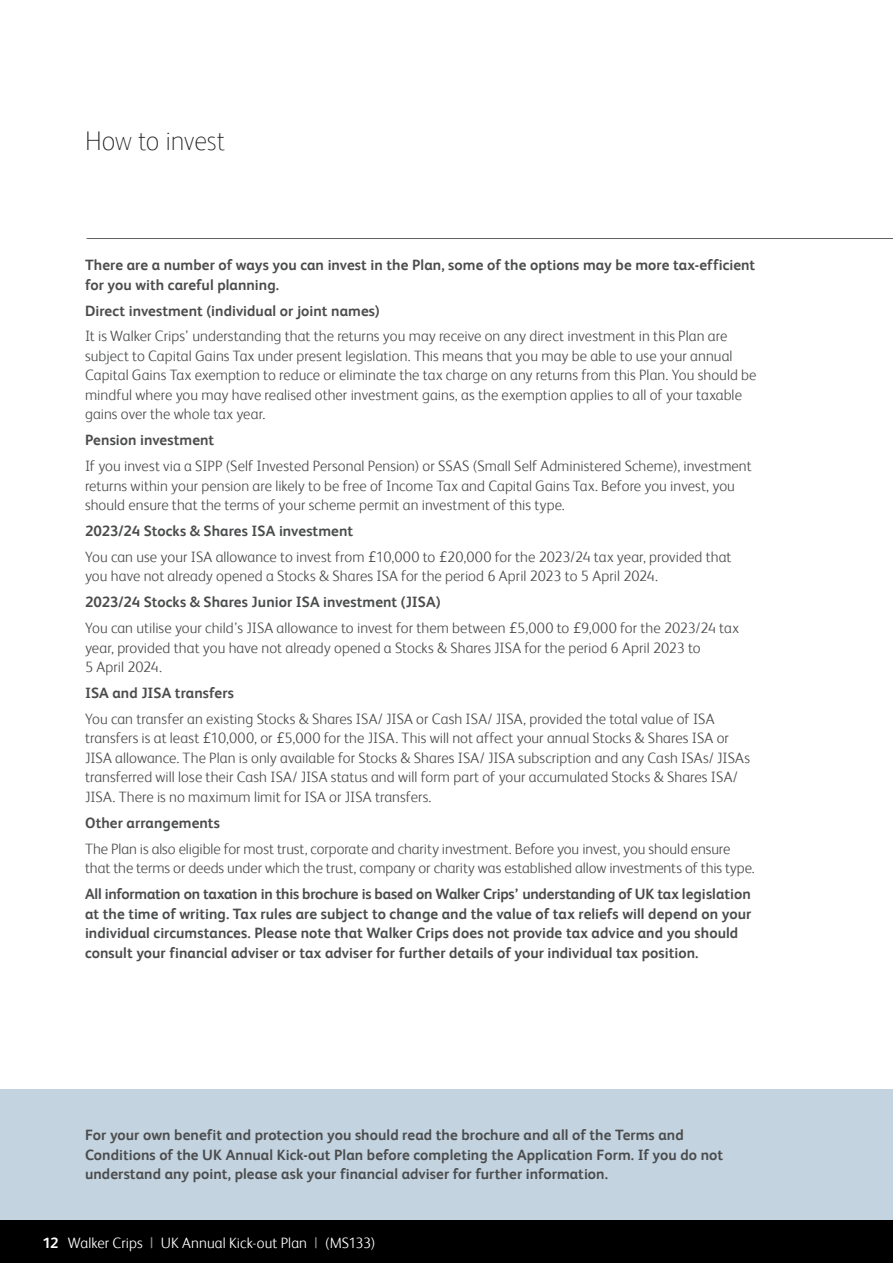
<style>
.page{position:relative;width:893px;height:1263px;background:#fff}
.page>*{position:absolute;margin:0;border:0;box-sizing:border-box;transform-origin:0 0}
.Introductory_text{font:100 27px "FS Albert";letter-spacing:-.015em;color:#231f20}
.Main_body_text{font:300 15px/19.5px "FS Albert";letter-spacing:.005em;color:#4b4c4d}
.Main_body_text-2{font:700 15px/19.5px "FS Albert";letter-spacing:.005em;color:#4b4c4d}
.Subheading{font:700 15px/19.5px "FS Albert";letter-spacing:.005em;color:#4b4c4d}
.Main_body_text-3{font:300 15px "FS Albert";letter-spacing:.005em;color:#fff}
.Main_body_text-4{font:700 15px "FS Albert";color:#fff}
.s1{font-family:"Avenir LT Std";font-weight:400}
.s2{font-weight:400;color:#939598}
</style>
<div class="page">
<hr style="left:87px;top:238px;width:806px;height:1px;background:#636366">
<div style="left:0;top:1089px;width:893px;height:131px;background:#c3d3df"></div>
<div style="left:0;top:1220px;width:893px;height:43px;background:#000"></div>
<p class="Introductory_text" style="left:85px;top:125px;width:142px">How to invest</p>
<p class="Subheading" style="left:85px;top:255px;width:672px">There are a number of ways you can invest in the Plan, some of the options may be more tax-efficient for you with careful planning.</p>
<p class="Subheading" style="left:85px;top:300px;width:296px">Direct investment (individual or joint names)</p>
<p class="Main_body_text" style="left:85px;top:326px;width:673px">It is Walker Crips’ understanding that the returns you may receive on any direct investment in this Plan are subject to Capital Gains Tax under present legislation. This means that you may be able to use your annual Capital Gains Tax exemption to reduce or eliminate the tax charge on any returns from this Plan. You should be mindful where you may have realised other investment gains, as the exemption applies to all of your taxable gains over the whole tax year.</p>
<p class="Subheading" style="left:85px;top:430px;width:131px">Pension investment</p>
<p class="Main_body_text" style="left:85px;top:456px;width:668px">If you invest via a SIPP (Self Invested Personal Pension) or SSAS (Small Self Administered Scheme), investment returns within your pension are likely to be free of Income Tax and Capital Gains Tax. Before you invest, you should ensure that the terms of your scheme permit an investment of this type.</p>
<p class="Subheading" style="left:85px;top:521px;width:270px">2023/24 Stocks &amp; Shares ISA investment</p>
<p class="Main_body_text" style="left:85px;top:547px;width:648px">You can use your ISA allowance to invest from <span class="s1">£</span>10,000 to <span class="s1">£</span>20,000 for the 2023/24 tax year, provided that you have not already opened a Stocks &amp; Shares ISA for the period 6 April 2023 to 5 April 2024.</p>
<p class="Main_body_text-2" style="left:85px;top:592px;width:357px">2023/24 Stocks &amp; Shares Junior ISA investment (JISA)</p>
<p class="Main_body_text" style="left:85px;top:618px;width:655px">You can utilise your child’s JISA allowance to invest for them between <span class="s1">£</span>5,000 to <span class="s1">£</span>9,000 for the 2023/24 tax year, provided that you have not already opened a Stocks &amp; Shares JISA for the period 6 April 2023 to<br>5 April 2024.</p>
<p class="Main_body_text-2" style="left:85px;top:683px;width:151px">ISA and JISA transfers</p>
<p class="Main_body_text" style="left:85px;top:709px;width:667px">You can transfer an existing Stocks &amp; Shares ISA/ JISA or Cash ISA/ JISA, provided the total value of ISA transfers is at least <span class="s1">£</span>10,000, or <span class="s1">£</span>5,000 for the JISA. This will not affect your annual Stocks &amp; Shares ISA or JISA allowance. The Plan is only available for Stocks &amp; Shares ISA/ JISA subscription and any Cash ISAs/ JISAs transferred will lose their Cash ISA/ JISA status and will form part of your accumulated Stocks &amp; Shares ISA/ JISA. There is no maximum limit for ISA or JISA transfers.</p>
<p class="Subheading" style="left:85px;top:813px;width:137px">Other arrangements</p>
<p class="Main_body_text" style="left:85px;top:839px;width:671px">The Plan is also eligible for most trust, corporate and charity investment. Before you invest, you should ensure that the terms or deeds under which the trust, company or charity was established allow investments of this type.</p>
<p class="Main_body_text-2" style="left:85px;top:884px;width:668px">All information on taxation in this brochure is based on Walker Crips’ understanding of UK tax legislation at the time of writing. Tax rules are subject to change and the value of tax reliefs will depend on your individual circumstances. Please note that Walker Crips does not provide tax advice and you should consult your financial adviser or tax adviser for further details of your individual tax position.</p>
<p class="Main_body_text-2" style="left:85px;top:1125px;width:640px">For your own benefit and protection you should read the brochure and all of the Terms and<br>Conditions of the UK Annual Kick-out Plan before completing the Application Form. If you do not understand any point, please ask your financial adviser for further information.</p>
<p class="Main_body_text-4" style="left:43px;top:1234px;width:18px">12</p>
<p class="Main_body_text-3" style="left:68px;top:1234px;width:309px">Walker Crips <span class="s2">|</span> UK Annual Kick-out Plan <span class="s2">|</span> (MS133)</p>
</div>
